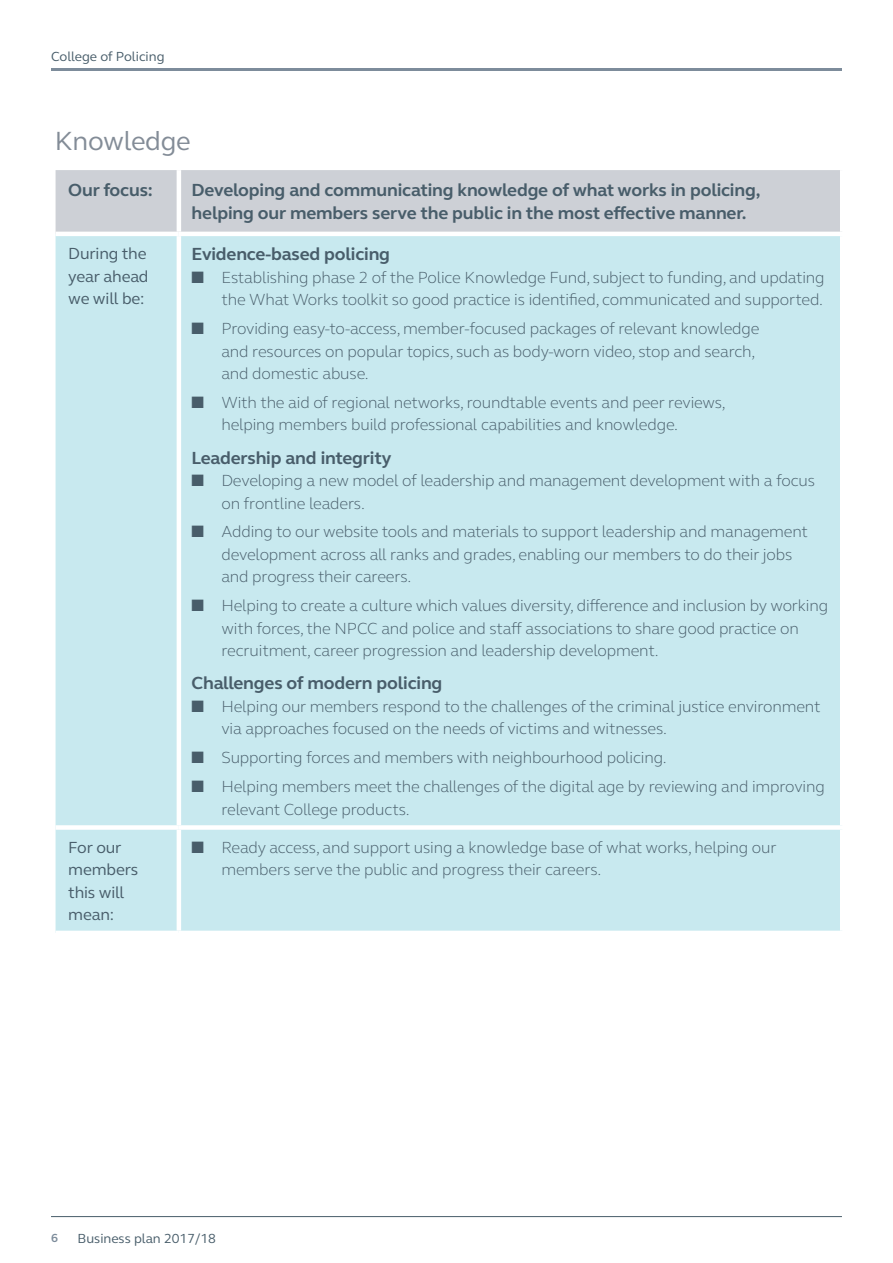
<style>
.page{position:relative;width:893px;height:1263px;background:#fff}
.page>*{position:absolute;margin:0;border:0;box-sizing:border-box;transform-origin:0 0}
.t1{font:27px "FS Elliot Pro";letter-spacing:-.01em;color:#838c97}
.Table_para_heading{font:700 18px/22.5px "FS Elliot Pro";letter-spacing:-.01em;color:#485d6a}
.Table_header{font:700 18px "FS Elliot Pro";letter-spacing:-.01em;color:#485d6a}
.t2{font:300 16.5px/22.5px "FS Elliot Pro";letter-spacing:-.01em;color:#485d6a}
.Table_para_heading-2{font:16.5px/22.5px "FS Elliot Pro";letter-spacing:-.01em;color:#485d6a;text-align:justify}
.t3{font:13.5px "FS Elliot Pro";color:#485d6a}
.t4{font:700 12px "FS Elliot Pro";color:#7d8c9b}
</style>
<div class="page">
<hr style="left:51px;top:68px;width:791px;height:2px;background:#7d8c9b">
<hr style="left:51px;top:1216px;width:791px;height:1px;background:#485d6a">
<div style="left:56px;top:170px;width:784px;height:62px;background:#cdd0d6"></div>
<div style="left:56px;top:236px;width:784px;height:695px;background:#c8e9ef"></div>
<div style="left:56px;top:825px;width:123px;height:5px;background:#fff"></div>
<div style="left:179px;top:825px;width:665px;height:5px;background:#fff"></div>
<hr style="left:177px;top:170px;width:4px;height:62px;background:#fff">
<hr style="left:177px;top:236px;width:4px;height:589px;background:#fff">
<hr style="left:177px;top:830px;width:4px;height:101px;background:#fff">
<p class="t3" style="left:51px;top:48px;width:115px">College of Policing</p>
<p class="t1" style="left:55px;top:123px;width:137px">Knowledge</p>
<p class="Table_para_heading" style="left:68px;top:179px;width:86px">Our focus:</p>
<p class="Table_para_heading" style="left:192px;top:179px;width:570px">Developing and communicating knowledge of what works in policing, helping our members serve the public in the most effective manner.</p>
<p class="Table_para_heading-2" style="left:68px;top:242px;width:82px">During the year ahead we will be:</p>
<p class="Table_header" style="left:192px;top:242px;width:200px">Evidence-based policing</p>
<p class="t2" style="left:192px;top:265px;width:634px;text-align:right">■ Establishing phase 2 of the Police Knowledge Fund, subject to funding, and updating the What Works toolkit so good practice is identified, communicated and supported.</p>
<p class="t2" style="left:221px;top:317px;width:540px;text-indent:-30px">■ Providing easy-to-access, member-focused packages of relevant knowledge and resources on popular topics, such as body-worn video, stop and search, and domestic abuse.</p>
<p class="t2" style="left:221px;top:391px;width:506px;text-indent:-30px">■ With the aid of regional networks, roundtable events and peer reviews, helping members build professional capabilities and knowledge.</p>
<p class="Table_header" style="left:192px;top:445px;width:201px">Leadership and integrity</p>
<p class="t2" style="left:221px;top:469px;width:595px;text-indent:-30px">■ Developing a new model of leadership and management development with a focus on frontline leaders.</p>
<p class="t2" style="left:221px;top:520px;width:588px;text-indent:-30px">■ Adding to our website tools and materials to support leadership and management development across all ranks and grades, enabling our members to do their jobs and progress their careers.</p>
<p class="t2" style="left:221px;top:594px;width:608px;text-indent:-30px">■ Helping to create a culture which values diversity, difference and inclusion by working with forces, the NPCC and police and staff associations to share good practice on recruitment, career progression and leadership development.</p>
<p class="Table_header" style="left:192px;top:671px;width:252px">Challenges of modern policing</p>
<p class="t2" style="left:221px;top:695px;width:601px;text-indent:-30px">■ Helping our members respond to the challenges of the criminal justice environment via approaches focused on the needs of victims and witnesses.</p>
<p class="t2" style="left:192px;top:746px;width:477px">■ Supporting forces and members with neighbourhood policing.</p>
<p class="t2" style="left:221px;top:775px;width:605px;text-indent:-30px">■ Helping members meet the challenges of the digital age by reviewing and improving relevant College products.</p>
<p class="Table_para_heading-2" style="left:68px;top:835px;width:71px;text-align:left">For our members this will mean:</p>
<p class="t2" style="left:221px;top:835px;width:557px;text-indent:-30px">■ Ready access, and support using a knowledge base of what works, helping our members serve the public and progress their careers.</p>
<p class="t4" style="left:51px;top:1230px;width:8px">6</p>
<p class="t3" style="left:78px;top:1230px;width:140px">Business plan 2017/18</p>
</div>
